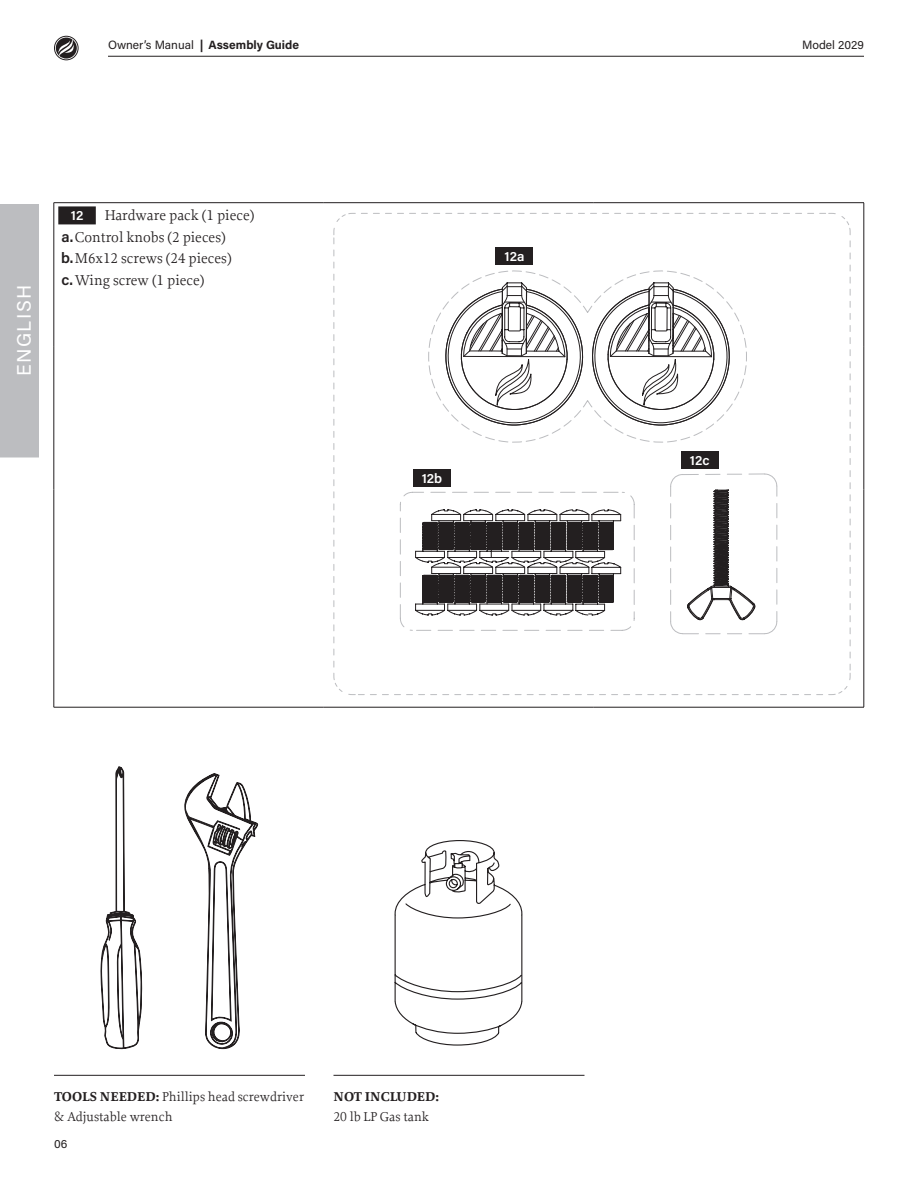
<style>
.page{position:relative;width:918px;height:1188px;background:#fff}
.page>*{position:absolute;margin:0;border:0;box-sizing:border-box;transform-origin:0 0}
.t1{font:19.5px "Acumin Pro";letter-spacing:.075em;color:#fff}
.t2{font:15px "Proforma";color:#231f20}
.Note-Manual{font:13.5px/19.5px "Proforma";color:#231f20}
.TroubleshootingTable{font:600 13.5px "Acumin Pro";color:#fff}
.t3{font:700 12px "Acumin Pro";color:#231f20}
.t4{font:12px "Acumin Pro";color:#231f20}
.s1{font-weight:400}
.s2{font-family:"Acumin Pro";font-weight:600}
.s3{font-weight:700}
</style>
<div class="page">
<div style="left:0;top:204px;width:39px;height:254px;background:#bcbdc0"></div>
<svg style="left:54px;top:36px;width:25px;height:24px"></svg>
<hr style="left:108px;top:56px;width:756px;height:1px;background:#231f20">
<hr style="left:333px;top:1075px;width:251px;height:1px;background:#231f20">
<hr style="left:54px;top:1075px;width:251px;height:1px;background:#231f20">
<hr style="left:54px;top:202px;width:270px;height:1px;background:#231f20">
<hr style="left:54px;top:203px;width:1px;height:143px;background:#231f20">
<hr style="left:324px;top:202px;width:270px;height:1px;background:#231f20">
<hr style="left:594px;top:202px;width:270px;height:1px;background:#231f20">
<hr style="left:864px;top:203px;width:1px;height:143px;background:#231f20">
<hr style="left:54px;top:346px;width:1px;height:143px;background:#231f20">
<hr style="left:864px;top:346px;width:1px;height:143px;background:#231f20">
<hr style="left:54px;top:489px;width:1px;height:218px;background:#231f20">
<hr style="left:864px;top:489px;width:1px;height:218px;background:#231f20">
<hr style="left:54px;top:707px;width:270px;height:1px;background:#231f20">
<hr style="left:324px;top:707px;width:270px;height:1px;background:#231f20">
<hr style="left:594px;top:707px;width:270px;height:1px;background:#231f20">
<div style="left:58px;top:206px;width:38px;height:18px;background:#231f20"></div>
<svg style="left:394px;top:840px;width:129px;height:206px"></svg>
<svg style="left:100px;top:706px;width:43px;height:370px"></svg>
<svg style="left:183px;top:773px;width:76px;height:303px"></svg>
<svg style="left:333px;top:213px;width:518px;height:482px"></svg>
<svg style="left:496px;top:247px;width:37px;height:18px"></svg>
<svg style="left:400px;top:451px;width:378px;height:183px"></svg>
<p class="t3" style="left:108px;top:37px;width:193px"><span class="s1">Owner’s Manual</span> | Assembly Guide</p>
<h1 class="t1" style="left:11px;top:376px;width:93px;rotate:-90deg">ENGLISH</h1>
<p class="TroubleshootingTable" style="left:71px;top:206px;width:14px">12</p>
<p class="t2" style="left:105px;top:206px;width:151px">Hardware pack (1 piece)</p>
<p class="t2" style="left:61px;top:228px;width:166px"><span class="s2">a.</span>Control knobs (2 pieces)</p>
<p class="t2" style="left:61px;top:249px;width:172px"><span class="s2">b.</span>M6x12 screws (24 pieces)</p>
<p class="t2" style="left:62px;top:271px;width:145px"><span class="s2">c.</span>Wing screw (1 piece)</p>
<p class="TroubleshootingTable" style="left:505px;top:247px;width:21px">12a</p>
<p class="TroubleshootingTable" style="left:422px;top:469px;width:22px">12b</p>
<p class="t4" style="left:802px;top:37px;width:63px">Model 2029</p>
<p class="TroubleshootingTable" style="left:690px;top:451px;width:21px">12c</p>
<p class="Note-Manual" style="left:54px;top:1087px;width:251px"><span class="s3">TOOLS NEEDED:</span> Phillips head screwdriver &amp; Adjustable wrench</p>
<p class="t4" style="left:54px;top:1135px;width:15px">06</p>
<p class="Note-Manual" style="left:333px;top:1087px;width:107px"><span class="s3">NOT INCLUDED:<br></span>20 lb LP Gas tank</p>
</div>
